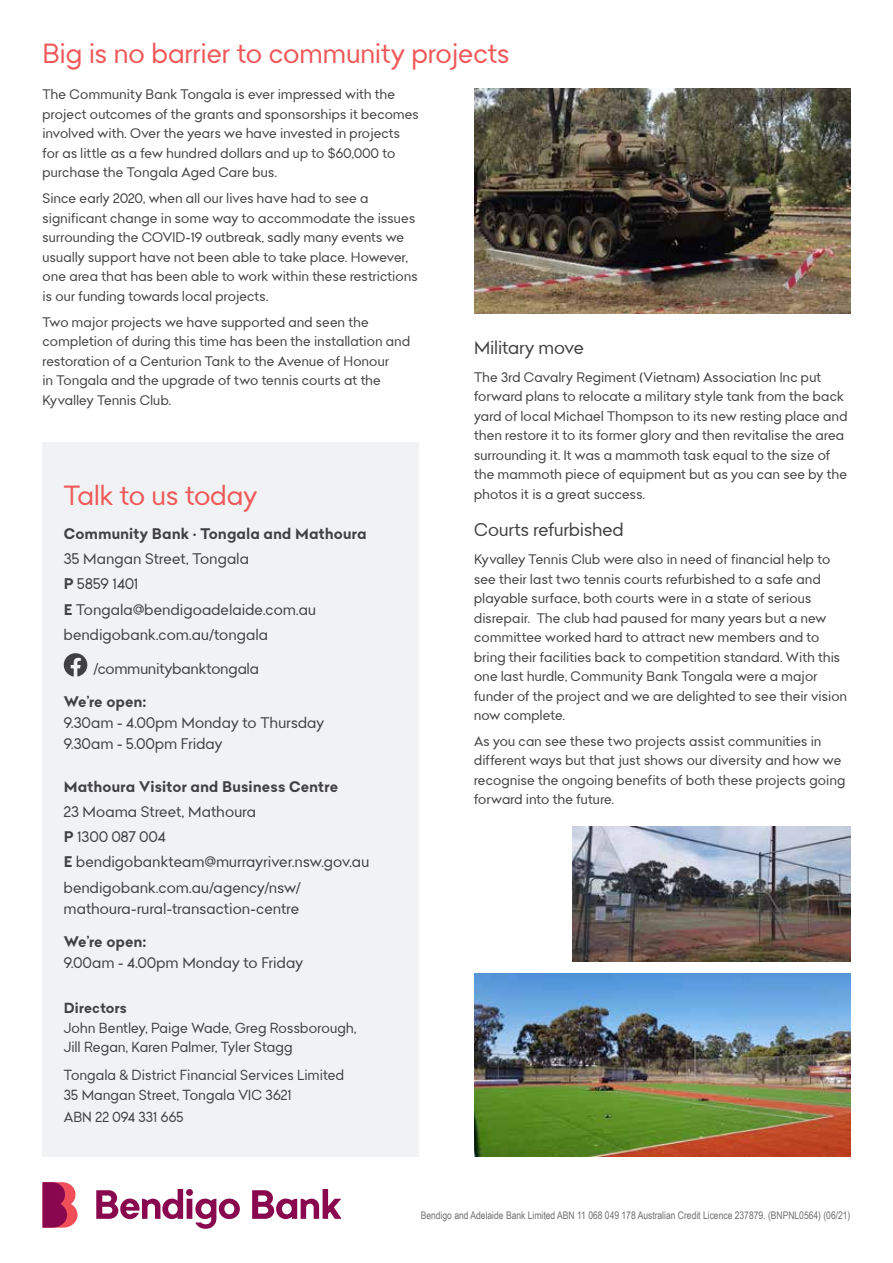
<style>
.page{position:relative;width:893px;height:1263px;background:#fff}
.page>*{position:absolute;margin:0;border:0;box-sizing:border-box;transform-origin:0 0}
.t1{font:27px "Bendigo Sans";color:#f15859}
.t2{font:18px "Bendigo Sans";letter-spacing:.005em;color:#414042}
.t3{font:15px/25.2px "Bendigo Sans";letter-spacing:.015em;color:#414042}
.t4{font:700 15px "Bendigo Sans";letter-spacing:.015em;color:#414042}
.t5{font:14.25px/19.5px "Bendigo Sans";letter-spacing:.015em;color:#414042}
.t6{font:700 14.25px "Bendigo Sans";letter-spacing:.02em;color:#414042}
.t7{font:13.5px/19.5px "Bendigo Sans";letter-spacing:.02em;color:#414042}
.t8{font:10.5px "Arial Narrow";color:#6d6e71}
.s1{font-weight:700}
</style>
<div class="page">
<svg style="left:96px;top:1189px;width:144px;height:40px"></svg>
<svg style="left:252px;top:1189px;width:90px;height:30px"></svg>
<svg style="left:43px;top:1182px;width:35px;height:45px"></svg>
<div style="left:43px;top:442px;width:376px;height:715px;background:#f0f2f3"></div>
<svg style="left:64px;top:653px;width:23px;height:23px"></svg>
<img style="left:474px;top:974px;width:376px;height:183px">
<img style="left:474px;top:88px;width:376px;height:226px">
<img style="left:572px;top:826px;width:278px;height:135px">
<h1 class="t1" style="left:43px;top:35px;width:468px">Big is no barrier to community projects</h1>
<p class="t7" style="left:43px;top:84px;width:378px">The Community Bank Tongala is ever impressed with the project outcomes of the grants and sponsorships it becomes involved with. Over the years we have invested in projects for as little as a few hundred dollars and up to $60,000 to purchase the Tongala Aged Care bus.</p>
<p class="t7" style="left:43px;top:188px;width:377px">Since early 2020, when all our lives have had to see a significant change in some way to accommodate the issues surrounding the COVID-19 outbreak, sadly many events we usually support have not been able to take place. However, one area that has been able to work within these restrictions is our funding towards local projects.</p>
<p class="t7" style="left:43px;top:312px;width:369px">Two major projects we have supported and seen the completion of during this time has been the installation and restoration of a Centurion Tank to the Avenue of Honour<br>in Tongala and the upgrade of two tennis courts at the Kyvalley Tennis Club.</p>
<h2 class="t2" style="left:474px;top:335px;width:111px">Military move</h2>
<p class="t7" style="left:474px;top:367px;width:375px">The 3rd Cavalry Regiment (Vietnam) Association Inc put forward plans to relocate a military style tank from the back yard of local Michael Thompson to its new resting place and then restore it to its former glory and then revitalise the area surrounding it. It was a mammoth task equal to the size of the mammoth piece of equipment but as you can see by the photos it is a great success.</p>
<h2 class="t2" style="left:474px;top:518px;width:151px">Courts refurbished</h2>
<p class="t7" style="left:474px;top:549px;width:374px">Kyvalley Tennis Club were also in need of financial help to see their last two tennis courts refurbished to a safe and playable surface, both courts were in a state of serious disrepair. The club had paused for many years but a new committee worked hard to attract new members and to bring their facilities back to competition standard. With this one last hurdle, Community Bank Tongala were a major funder of the project and we are delighted to see their vision now complete.</p>
<p class="t7" style="left:474px;top:731px;width:373px">As you can see these two projects assist communities in different ways but that just shows our diversity and how we recognise the ongoing benefits of both these projects going forward into the future.</p>
<h1 class="t1" style="left:64px;top:478px;width:195px">Talk to us today</h1>
<p class="t4" style="left:64px;top:524px;width:304px">Community Bank • Tongala and Mathoura</p>
<p class="t3" style="left:64px;top:546px;width:254px">35 Mangan Street, Tongala<br><span class="s1">P</span> 5859 1401<br><span class="s1">E</span> Tongala@bendigoadelaide.com.au bendigobank.com.au/tongala</p>
<p class="t3" style="left:93px;top:655px;width:167px">/communitybanktongala</p>
<p class="t4" style="left:64px;top:692px;width:84px">We’re open:</p>
<p class="t3" style="left:64px;top:712px;width:262px;line-height:21px">9.30am - 4.00pm Monday to Thursday<br>9.30am - 5.00pm Friday</p>
<p class="t4" style="left:64px;top:777px;width:276px">Mathoura Visitor and Business Centre</p>
<p class="t3" style="left:64px;top:798px;width:307px">23 Moama Street, Mathoura<br><span class="s1">P</span> 1300 087 004<br><span class="s1">E</span> bendigobankteam@murrayriver.nsw.gov.au bendigobank.com.au/agency/nsw/</p>
<p class="t3" style="left:64px;top:895px;width:237px">mathoura-rural-transaction-centre</p>
<p class="t4" style="left:64px;top:932px;width:84px">We’re open:</p>
<p class="t3" style="left:64px;top:950px;width:241px">9.00am - 4.00pm Monday to Friday</p>
<p class="t6" style="left:64px;top:999px;width:65px">Directors</p>
<p class="t5" style="left:64px;top:1018px;width:294px">John Bentley, Paige Wade, Greg Rossborough,<br>Jill Regan, Karen Palmer, Tyler Stagg</p>
<p class="t5" style="left:64px;top:1065px;width:282px">Tongala &amp; District Financial Services Limited<br>35 Mangan Street, Tongala VIC 3621</p>
<p class="t5" style="left:64px;top:1106px;width:121px">ABN 22 094 331 665</p>
<p class="t8" style="left:421px;top:1208px;width:431px">Bendigo and Adelaide Bank Limited ABN 11 068 049 178 Australian Credit Licence 237879. (BNPNL0564) (06/21)</p>
</div>
